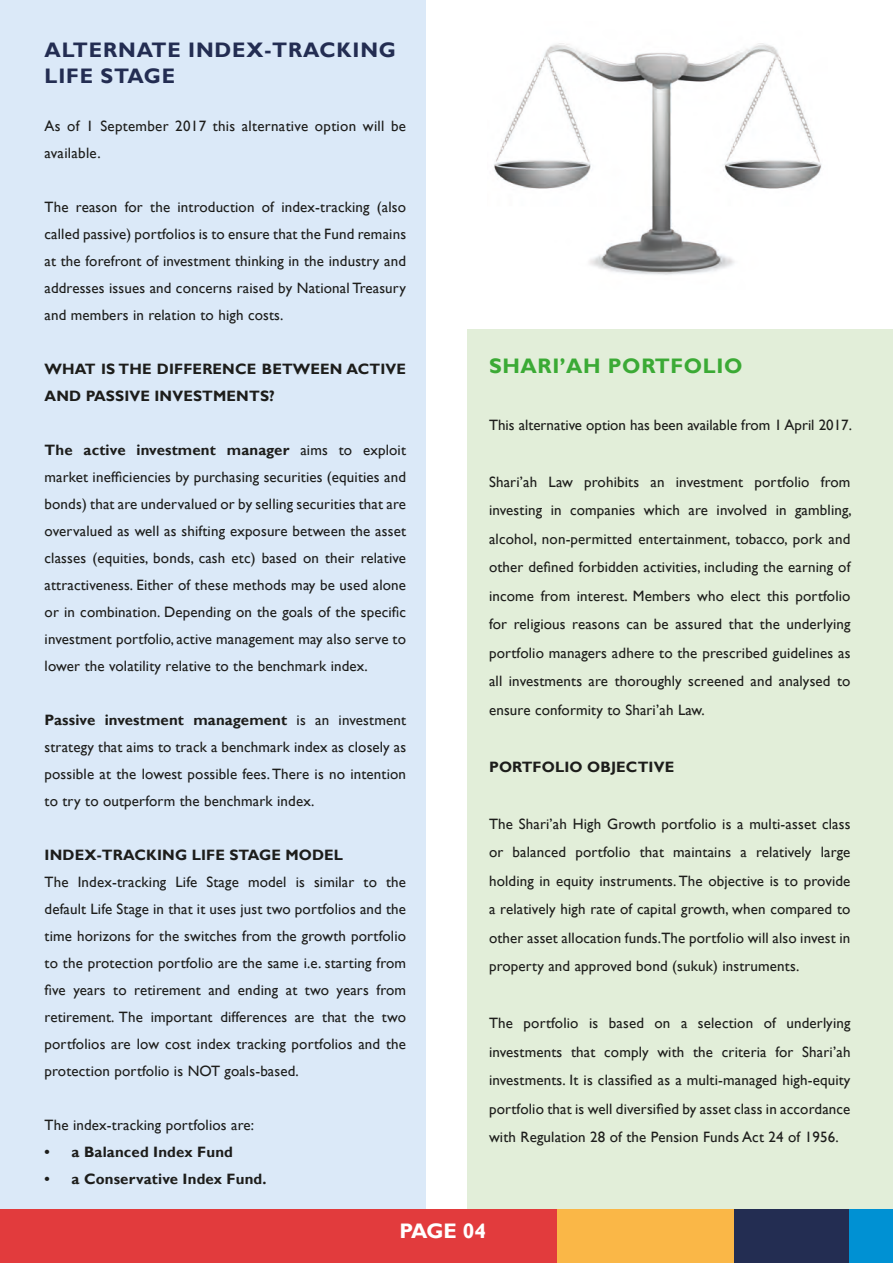
<style>
.page{position:relative;width:893px;height:1263px;background:#fff}
.page>*{position:absolute;margin:0;border:0;box-sizing:border-box;transform-origin:0 0}
.t1{font:700 21px/25.5px "Gill Sans";letter-spacing:.04em;color:#232d52}
.t2{font:700 21px "Gill Sans";letter-spacing:.03em;color:#3baa35}
.t3{font:700 21px "Gill Sans";letter-spacing:-.02em;color:#fff}
.t4{font:15px/27px "Gill Sans";letter-spacing:.01em;color:#1d1d1b;text-align:justify}
.t5{font:700 15px/27px "Gill Sans";letter-spacing:.01em;color:#1d1d1b}
.s1{font-weight:700}
</style>
<div class="page">
<div style="left:468px;top:329px;width:425px;height:894px;background:#e2eed9"></div>
<div style="left:0;top:0;width:425px;height:1223px;background:#dbe9f8"></div>
<div style="left:792px;top:1209px;width:101px;height:54px;background:#0091d3"></div>
<div style="left:0;top:1209px;width:600px;height:54px;background:#e23b3d"></div>
<div style="left:557px;top:1209px;width:178px;height:54px;background:#fab747"></div>
<div style="left:734px;top:1209px;width:115px;height:54px;background:#232d52"></div>
<img style="left:494px;top:43px;width:328px;height:232px">
<p class="t1" style="left:45px;top:38px;width:353px">ALTERNATE INDEX-TRACKING<br>LIFE STAGE</p>
<p class="t4" style="left:45px;top:112px;width:363px">As of 1 September 2017 this alternative option will be available.</p>
<p class="t4" style="left:45px;top:193px;width:363px">The reason for the introduction of index-tracking (also called passive) portfolios is to ensure that the Fund remains at the forefront of investment thinking in the industry and addresses issues and concerns raised by National Treasury and members in relation to high costs.</p>
<p class="t5" style="left:45px;top:355px;width:363px">WHAT IS THE DIFFERENCE BETWEEN ACTIVE<br>AND PASSIVE INVESTMENTS?</p>
<p class="t4" style="left:45px;top:436px;width:363px"><span class="s1">The active investment manager</span> aims to exploit market inefficiencies by purchasing securities (equities and bonds) that are undervalued or by selling securities that are overvalued as well as shifting exposure between the asset classes (equities, bonds, cash etc) based on their relative attractiveness. Either of these methods may be used alone or in combination. Depending on the goals of the specific investment portfolio, active management may also serve to lower the volatility relative to the benchmark index.</p>
<p class="t4" style="left:45px;top:706px;width:363px"><span class="s1">Passive investment management</span> is an investment strategy that aims to track a benchmark index as closely as possible at the lowest possible fees. There is no intention to try to outperform the benchmark index.</p>
<p class="t5" style="left:45px;top:841px;width:300px">INDEX-TRACKING LIFE STAGE MODEL</p>
<p class="t4" style="left:45px;top:868px;width:363px">The Index-tracking Life Stage model is similar to the default Life Stage in that it uses just two portfolios and the time horizons for the switches from the growth portfolio to the protection portfolio are the same i.e. starting from five years to retirement and ending at two years from retirement. The important differences are that the two portfolios are low cost index tracking portfolios and the protection portfolio is NOT goals-based.</p>
<p class="t4" style="left:45px;top:1111px;width:211px">The index-tracking portfolios are:</p>
<p class="t5" style="left:45px;top:1138px;width:190px">• a Balanced Index Fund</p>
<p class="t5" style="left:45px;top:1165px;width:223px">• a Conservative Index Fund.</p>
<p class="t2" style="left:489px;top:353px;width:255px">SHARI’AH PORTFOLIO</p>
<p class="t4" style="left:489px;top:411px;width:364px">This alternative option has been available from 1 April 2017.</p>
<p class="t4" style="left:489px;top:468px;width:364px;line-height:28.5px">Shari’ah Law prohibits an investment portfolio from investing in companies which are involved in gambling, alcohol, non-permitted entertainment, tobacco, pork and other defined forbidden activities, including the earning of income from interest. Members who elect this portfolio for religious reasons can be assured that the underlying portfolio managers adhere to the prescribed guidelines as all investments are thoroughly screened and analysed to ensure conformity to Shari’ah Law.</p>
<p class="t5" style="left:489px;top:754px;width:187px">PORTFOLIO OBJECTIVE</p>
<p class="t4" style="left:489px;top:810px;width:363px;line-height:28.5px">The Shari’ah High Growth portfolio is a multi-asset class or balanced portfolio that maintains a relatively large holding in equity instruments. The objective is to provide a relatively high rate of capital growth, when compared to other asset allocation funds.The portfolio will also invest in property and approved bond (sukuk) instruments.</p>
<p class="t4" style="left:489px;top:1009px;width:363px;line-height:28.5px">The portfolio is based on a selection of underlying investments that comply with the criteria for Shari’ah investments. It is classified as a multi-managed high-equity portfolio that is well diversified by asset class in accordance with Regulation 28 of the Pension Funds Act 24 of 1956.</p>
<p class="t3" style="left:400px;top:1218px;width:88px">PAGE 04</p>
</div>
